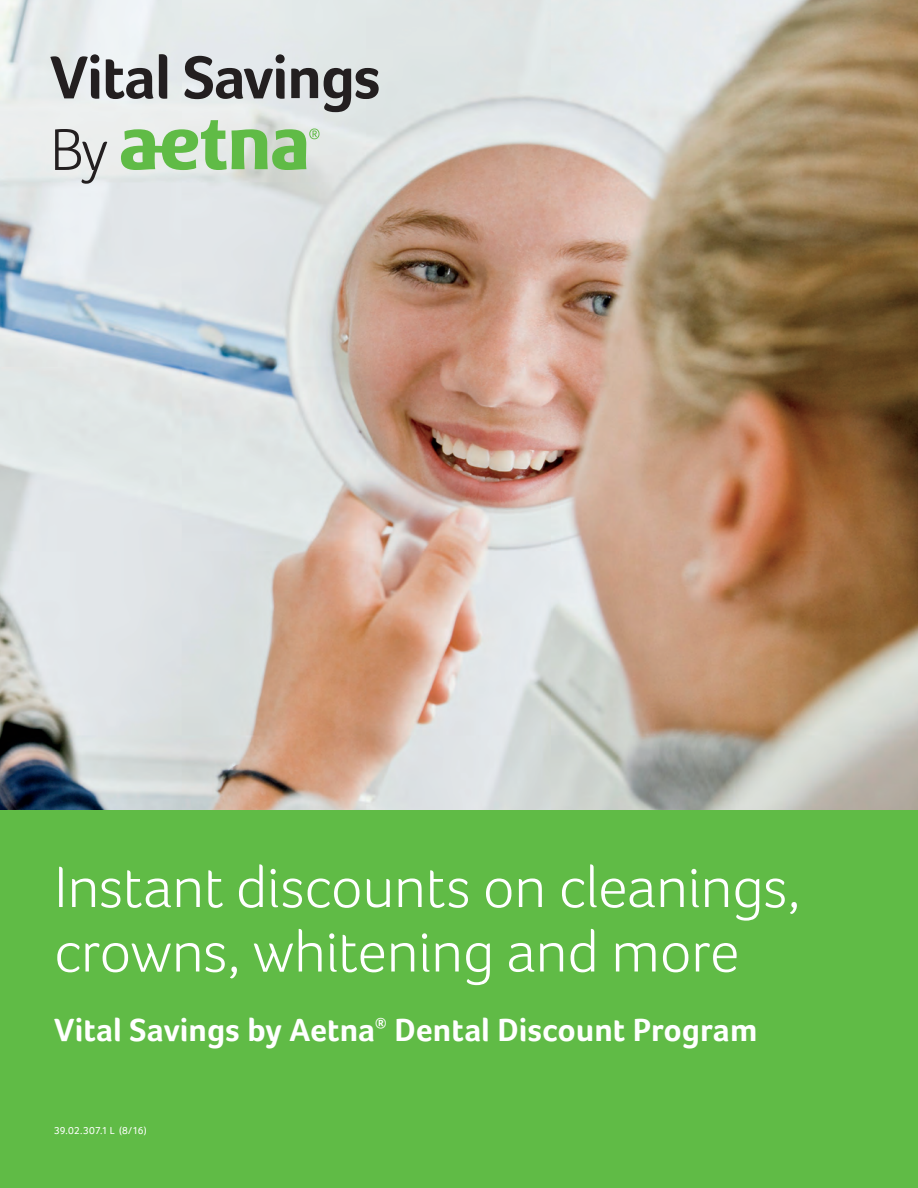
<style>
.page{position:relative;width:918px;height:1188px;background:#fff}
.page>*{position:absolute;margin:0;border:0;box-sizing:border-box;transform-origin:0 0}
.Headline_Title{font:300 60px/64.5px "Foco";letter-spacing:-.01em;color:#fff}
.Product_or_Tool{font:700 33px "Foco";color:#fff}
.Product_or_Tool-2{font:700 14.85px "Foco";color:#fff}
.Copyright_Part_Numbe{font:10.5px "Foco";letter-spacing:.015em;color:#fff}
</style>
<div class="page">
<img style="left:0;top:0;width:918px;height:810px">
<div style="left:0;top:810px;width:918px;height:378px;background:#60bb46"></div>
<svg style="left:55px;top:129px;width:52px;height:55px"></svg>
<svg style="left:50px;top:54px;width:49px;height:45px"></svg>
<svg style="left:106px;top:54px;width:61px;height:45px"></svg>
<svg style="left:184px;top:54px;width:101px;height:45px"></svg>
<svg style="left:291px;top:68px;width:27px;height:30px"></svg>
<svg style="left:324px;top:68px;width:55px;height:44px"></svg>
<svg style="left:121px;top:120px;width:199px;height:50px"></svg>
<p class="Headline_Title" style="left:54px;top:854px;width:748px">Instant discounts on cleanings, crowns, whitening and more</p>
<p class="Product_or_Tool" style="left:54px;top:1011px;width:323px">Vital Savings by Aetna</p>
<p class="Product_or_Tool-2" style="left:375px;top:1014px;width:14px">®</p>
<p class="Product_or_Tool" style="left:395px;top:1011px;width:364px">Dental Discount Program</p>
<p class="Copyright_Part_Numbe" style="left:54px;top:1124px;width:94px">39.02.307.1 L (8/16)</p>
</div>
